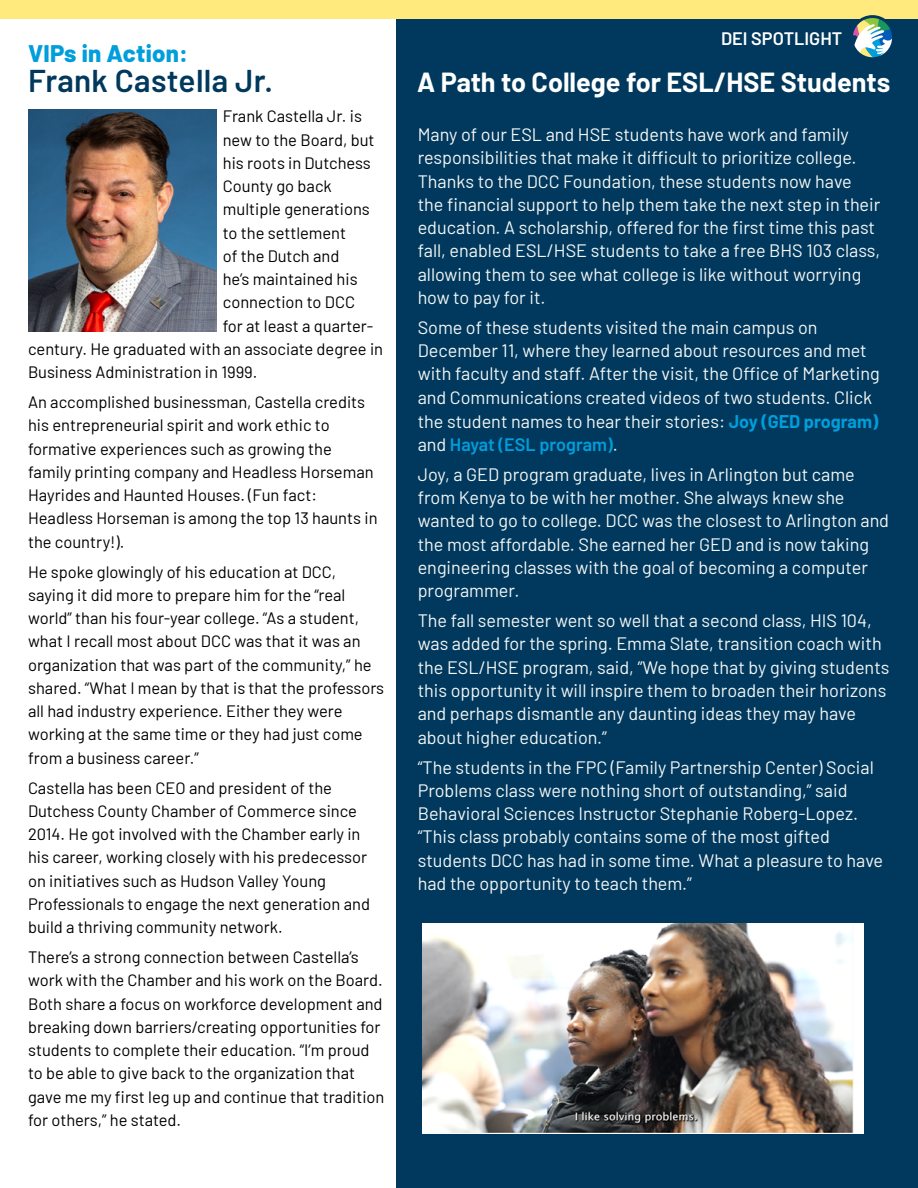
<style>
.page{position:relative;width:918px;height:1188px;background:#fff}
.page>*{position:absolute;margin:0;border:0;box-sizing:border-box;transform-origin:0 0}
.t1{font:600 31.5px "Barlow";letter-spacing:.01em;color:#00395d}
.t2{font:700 27px "Barlow";color:#fff}
.t3{font:800 24px "Barlow";letter-spacing:.01em;color:#009edc}
.t4{font:600 18.15px "Barlow";color:#fff}
.t5{font:18px/23.2px "Barlow";color:#f4f6f5}
.t6{font:16.5px/23.2px "Barlow";color:#000}
.s1{font-weight:700;color:#009edc}
.s2{font-weight:600;color:#009edc}
</style>
<div class="page">
<div style="left:396px;top:0;width:522px;height:1188px;background:#00395d"></div>
<div style="left:0;top:0;width:918px;height:19px;background:#ffea7d"></div>
<svg style="left:854px;top:17px;width:37px;height:39px"></svg>
<div style="left:850px;top:15px;width:45px;height:45px;border:3px solid #01385e;border-radius:50%"></div>
<img style="left:28px;top:109px;width:188px;height:223px">
<img style="left:422px;top:923px;width:442px;height:211px">
<p class="t3" style="left:28px;top:35px;width:162px">VIPs in Action:</p>
<h1 class="t1" style="left:28px;top:58px;width:247px">Frank Castella Jr.</h1>
<p class="t6" style="left:223px;top:104px;width:153px">Frank Castella Jr. is new to the Board, but his roots in Dutchess<br>County go back multiple generations to the settlement<br>of the Dutch and<br>he’s maintained his connection to DCC for at least a quarter-</p>
<p class="t6" style="left:28px;top:336px;width:357px">century. He graduated with an associate degree in</p>
<p class="t6" style="left:28px;top:356px;width:339px;line-height:30px">Business Administration in 1999.<br>An accomplished businessman, Castella credits</p>
<p class="t6" style="left:28px;top:413px;width:351px">his entrepreneurial spirit and work ethic to formative experiences such as growing the family printing company and Headless Horseman Hayrides and Haunted Houses. (Fun fact:<br>Headless Horseman is among the top 13 haunts in the country!).</p>
<p class="t6" style="left:28px;top:559px;width:358px">He spoke glowingly of his education at DCC, saying it did more to prepare him for the “real world” than his four-year college. “As a student, what I recall most about DCC was that it was an organization that was part of the community,” he shared. “What I mean by that is that the professors all had industry experience. Either they were working at the same time or they had just come from a business career.”</p>
<p class="t6" style="left:28px;top:775px;width:343px">Castella has been CEO and president of the Dutchess County Chamber of Commerce since 2014. He got involved with the Chamber early in his career, working closely with his predecessor on initiatives such as Hudson Valley Young Professionals to engage the next generation and build a thriving community network.</p>
<p class="t6" style="left:28px;top:944px;width:356px">There’s a strong connection between Castella’s work with the Chamber and his work on the Board.<br>Both share a focus on workforce development and breaking down barriers/creating opportunities for students to complete their education. “I’m proud to be able to give back to the organization that</p>
<p class="t6" style="left:28px;top:1084px;width:358px">gave me my first leg up and continue that tradition</p>
<p class="t6" style="left:28px;top:1107px;width:155px">for others,” he stated.</p>
<p class="t4" style="left:721px;top:25px;width:123px">DEI SPOTLIGHT</p>
<h2 class="t2" style="left:417px;top:62px;width:475px">A Path to College for ESL/HSE Students</h2>
<p class="t5" style="left:418px;top:122px;width:433px">Many of our ESL and HSE students have work and family</p>
<p class="t5" style="left:418px;top:145px;width:440px">responsibilities that make it difficult to prioritize college.</p>
<p class="t5" style="left:418px;top:168px;width:436px">Thanks to the DCC Foundation, these students now have</p>
<p class="t5" style="left:418px;top:191px;width:464px">the financial support to help them take the next step in their education. A scholarship, offered for the first time this past</p>
<p class="t5" style="left:418px;top:238px;width:464px">fall, enabled ESL/HSE students to take a free BHS 103 class, allowing them to see what college is like without worrying how to pay for it.</p>
<p class="t5" style="left:418px;top:314px;width:451px">Some of these students visited the main campus on<br>December 11, where they learned about resources and met</p>
<p class="t5" style="left:418px;top:361px;width:464px">with faculty and staff. After the visit, the Office of Marketing</p>
<p class="t5" style="left:418px;top:384px;width:462px;line-height:23.7px">and Communications created videos of two students. Click the student names to hear their stories: <span class="s1">Joy (GED program) </span>and <span class="s2">Hayat (ESL program)</span>.</p>
<p class="t5" style="left:418px;top:461px;width:473px">Joy, a GED program graduate, lives in Arlington but came from Kenya to be with her mother. She always knew she wanted to go to college. DCC was the closest to Arlington and the most affordable. She earned her GED and is now taking engineering classes with the goal of becoming a computer programmer.</p>
<p class="t5" style="left:418px;top:608px;width:473px">The fall semester went so well that a second class, HIS 104, was added for the spring. Emma Slate, transition coach with the ESL/HSE program, said, ”We hope that by giving students this opportunity it will inspire them to broaden their horizons and perhaps dismantle any daunting ideas they may have about higher education.”</p>
<p class="t5" style="left:418px;top:754px;width:467px">“The students in the FPC (Family Partnership Center) Social Problems class were nothing short of outstanding,” said Behavioral Sciences Instructor Stephanie Roberg-Lopez. “This class probably contains some of the most gifted students DCC has had in some time. What a pleasure to have had the opportunity to teach them.”</p>
</div>
